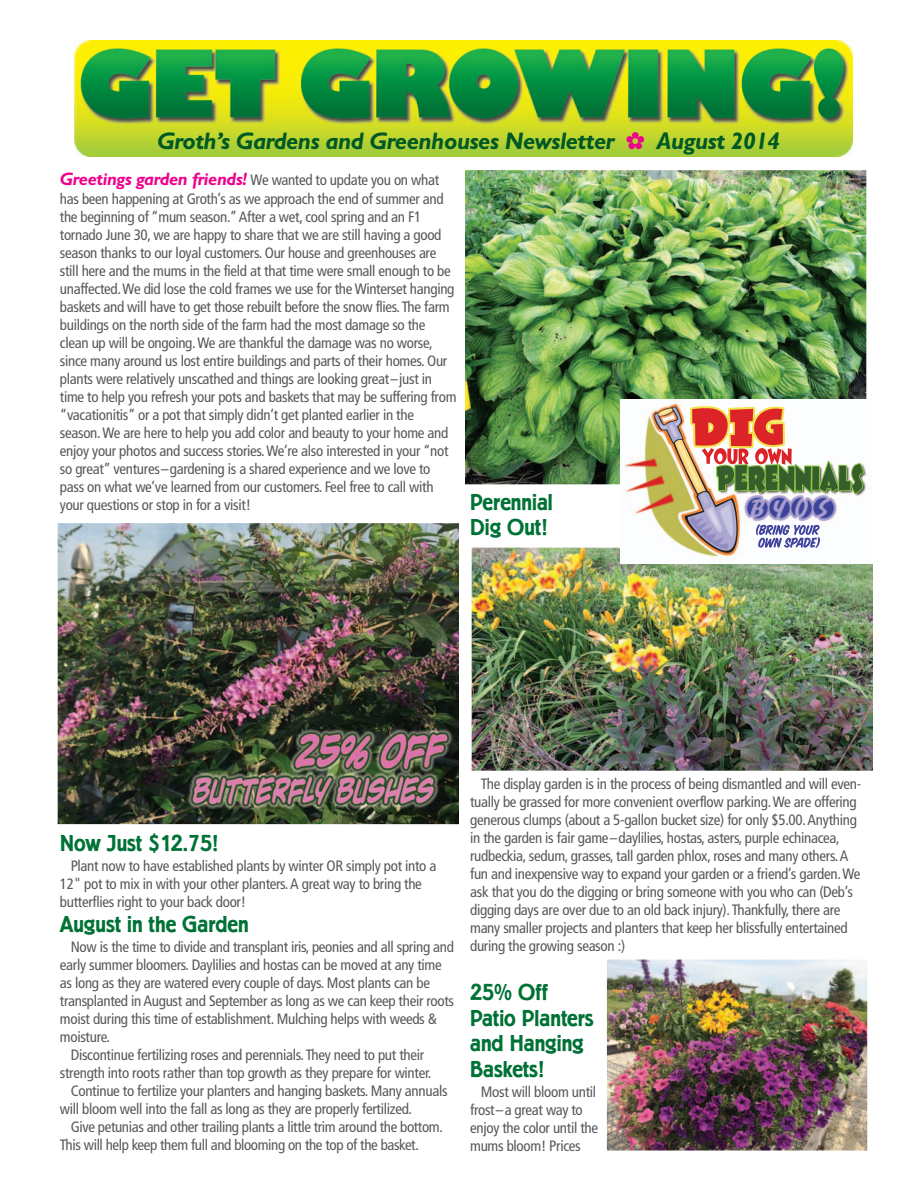
<style>
.page{position:relative;width:918px;height:1188px;background:#fff}
.page>*{position:absolute;margin:0;border:0;box-sizing:border-box;transform-origin:0 0}
.t1{font:700 24px/25.5px "Berliner Grotesk";color:#007236}
.t2{font:italic 700 24px "Gill Sans";letter-spacing:-.02em;color:#005824}
.t3{font:condensed 15px/18px "Frutiger";letter-spacing:-.02em;color:#57585a}
.s1{font-family:"Gill Sans";font-weight:700;font-style:italic;font-stretch:normal;font-size:18px;color:#ed028c}
</style>
<div class="page">
<img style="left:74px;top:41px;width:778px;height:116px">
<img style="left:58px;top:523px;width:401px;height:301px">
<img style="left:465px;top:170px;width:401px;height:314px">
<img style="left:472px;top:548px;width:401px;height:223px">
<img style="left:620px;top:400px;width:253px;height:164px">
<img style="left:690px;top:406px;width:95px;height:42px">
<img style="left:692px;top:407px;width:91px;height:39px">
<img style="left:702px;top:448px;width:90px;height:17px">
<img style="left:755px;top:524px;width:58px;height:11px">
<img style="left:716px;top:464px;width:138px;height:30px">
<img style="left:717px;top:462px;width:146px;height:31px">
<img style="left:607px;top:960px;width:260px;height:191px">
<svg style="left:627px;top:132px;width:17px;height:17px"></svg>
<h1 class="t2" style="left:157px;top:132px;width:459px">Groth’s Gardens and Greenhouses Newsletter</h1>
<h1 class="t2" style="left:657px;top:132px;width:125px">August 2014</h1>
<p class="t3" style="left:60px;top:171px;width:385px;line-height:19.6px"><span class="s1">Greetings garden friends!</span> We wanted to update you on what has been happening at Groth’s as we approach the end of summer and</p>
<p class="t3" style="left:60px;top:209px;width:398px">the beginning of “mum season.” After a wet, cool spring and an F1 tornado June 30, we are happy to share that we are still having a good season thanks to our loyal customers. Our house and greenhouses are still here and the mums in the field at that time were small enough to be unaffected. We did lose the cold frames we use for the Winterset hanging baskets and will have to get those rebuilt before the snow flies. The farm buildings on the north side of the farm had the most damage so the clean up will be ongoing. We are thankful the damage was no worse, since many around us lost entire buildings and parts of their homes. Our plants were relatively unscathed and things are looking great–just in time to help you refresh your pots and baskets that may be suffering from “vacationitis” or a pot that simply didn’t get planted earlier in the season. We are here to help you add color and beauty to your home and enjoy your photos and success stories. We’re also interested in your “not so great” ventures–gardening is a shared experience and we love to pass on what we’ve learned from our customers. Feel free to call with your questions or stop in for a visit!</p>
<h1 class="t1" style="left:470px;top:490px;width:84px">Perennial<br>Dig Out!</h1>
<h1 class="t1" style="left:60px;top:831px;width:160px">Now Just $12.75!</h1>
<p class="t3" style="left:60px;top:858px;width:378px;text-indent:11px">Plant now to have established plants by winter OR simply pot into a<br>12" pot to mix in with your other planters. A great way to bring the butterflies right to your back door!</p>
<h1 class="t1" style="left:60px;top:912px;width:190px">August in the Garden</h1>
<p class="t3" style="left:71px;top:939px;width:385px">Now is the time to divide and transplant iris, peonies and all spring and</p>
<p class="t3" style="left:60px;top:957px;width:383px">early summer bloomers. Daylilies and hostas can be moved at any time</p>
<p class="t3" style="left:60px;top:975px;width:372px">as long as they are watered every couple of days. Most plants can be</p>
<p class="t3" style="left:60px;top:993px;width:396px">transplanted in August and September as long as we can keep their roots</p>
<p class="t3" style="left:60px;top:1011px;width:379px">moist during this time of establishment. Mulching helps with weeds &amp;</p>
<p class="t3" style="left:60px;top:1029px;width:52px">moisture.</p>
<p class="t3" style="left:71px;top:1047px;width:355px">Discontinue fertilizing roses and perennials. They need to put their</p>
<p class="t3" style="left:60px;top:1065px;width:373px">strength into roots rather than top growth as they prepare for winter.</p>
<p class="t3" style="left:71px;top:1083px;width:378px">Continue to fertilize your planters and hanging baskets. Many annuals</p>
<p class="t3" style="left:60px;top:1101px;width:354px">will bloom well into the fall as long as they are properly fertilized.</p>
<p class="t3" style="left:71px;top:1119px;width:374px">Give petunias and other trailing plants a little trim around the bottom.</p>
<p class="t3" style="left:60px;top:1137px;width:361px">This will help keep them full and blooming on the top of the basket.</p>
<p class="t3" style="left:470px;top:776px;width:393px;text-indent:11px">The display garden is in the process of being dismantled and will even&shy;tually be grassed for more convenient overflow parking. We are offering generous clumps (about a 5-gallon bucket size) for only $5.00. Anything in the garden is fair game–daylilies, hostas, asters, purple echinacea, rudbeckia, sedum, grasses, tall garden phlox, roses and many others. A fun and inexpensive way to expand your garden or a friend’s garden. We ask that you do the digging or bring someone with you who can (Deb’s digging days are over due to an old back injury). Thankfully, there are many smaller projects and planters that keep her blissfully entertained during the growing season :)</p>
<h1 class="t1" style="left:470px;top:980px;width:125px">25% Off<br>Patio Planters and Hanging<br>Baskets!</h1>
<p class="t3" style="left:470px;top:1084px;width:129px;text-indent:11px">Most will bloom until frost–a great way to enjoy the color until the mums bloom! Prices</p>
</div>
